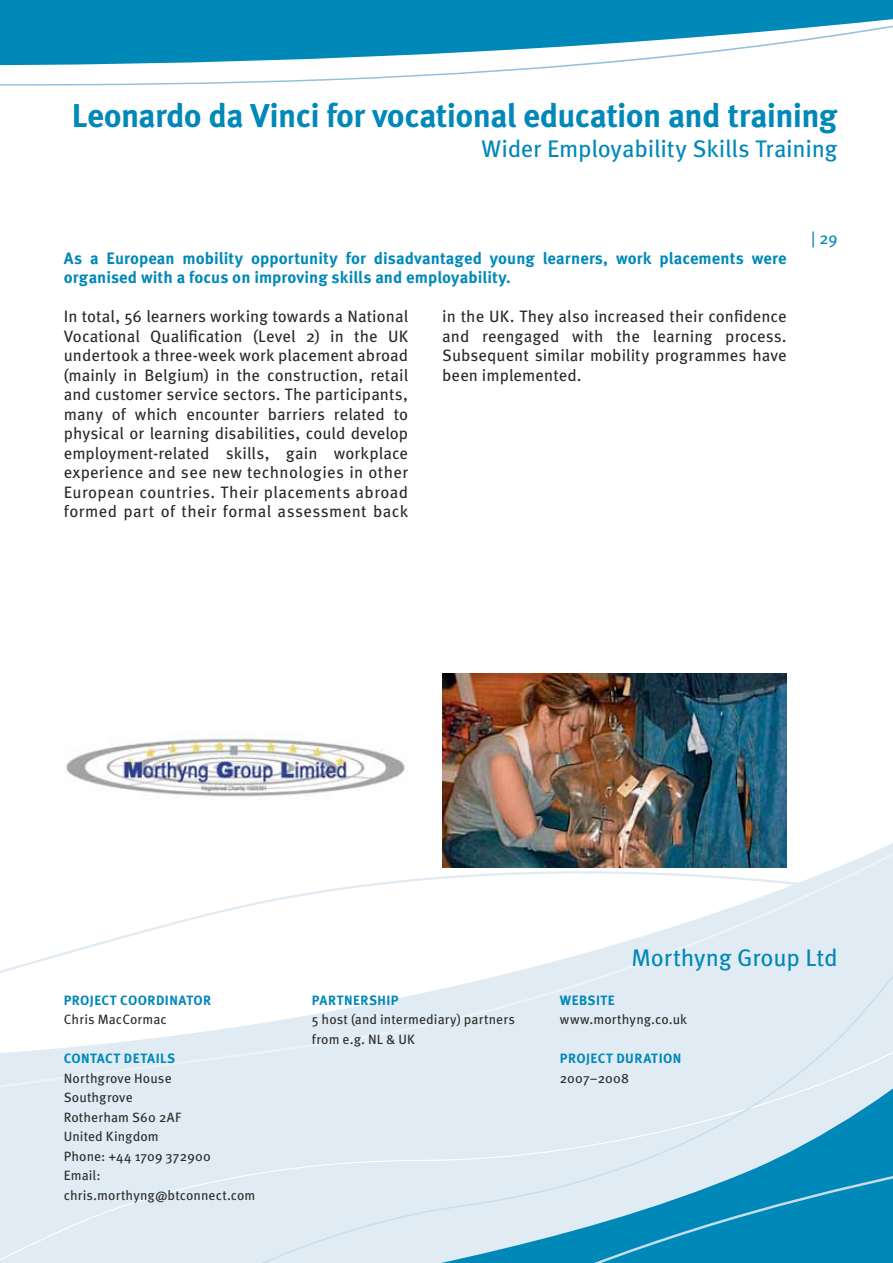
<style>
.page{position:relative;width:893px;height:1263px;background:#fff}
.page>*{position:absolute;margin:0;border:0;box-sizing:border-box;transform-origin:0 0}
.t1{font:700 33px "Meta Pro";letter-spacing:-.02em;color:#0088b9}
.t2{font:24px "Meta Pro";letter-spacing:-.01em;color:#0088b9}
.t3{font:16.5px/19.5px "Meta Pro";letter-spacing:.02em;color:#292b2a;text-align:justify}
.t4{font:700 16.5px/19.5px "Meta Pro";letter-spacing:.005em;color:#0088b9}
.t5{font:16.5px "Meta Pro";color:#0088b9}
.t6{font:13.5px/19.5px "Meta Pro";letter-spacing:.005em;color:#292b2a}
.t7{font:700 13.5px "Meta Pro";letter-spacing:.035em;color:#0088b9}
</style>
<div class="page">
<div style="left:0;top:843px;width:893px;height:420px;background:#e1ebf3"></div>
<svg style="left:162px;top:1088px;width:731px;height:175px;background:#abd3e5"></svg>
<svg style="left:0;top:0;width:893px;height:82px;fill:#0088b9"></svg>
<svg style="left:0;top:846px;width:893px;height:242px"></svg>
<img style="left:442px;top:673px;width:345px;height:194px">
<img style="left:66px;top:731px;width:339px;height:66px">
<h1 class="t1" style="left:72px;top:104px;width:767px">Leonardo da Vinci for vocational education and training</h1>
<h2 class="t2" style="left:481px;top:140px;width:358px">Wider Employability Skills Training</h2>
<p class="t4" style="left:64px;top:250px;width:724px">As a European mobility opportunity for disadvantaged young learners, work placements were organised with a focus on improving skills and employability.</p>
<p class="t3" style="left:64px;top:309px;width:346px">In total, 56 learners working towards a National Vocational Qualification (Level 2) in the UK undertook a three-week work placement abroad (mainly in Belgium) in the construction, retail and customer service sectors. The participants, many of which encounter barriers related to physical or learning disabilities, could develop employment-related skills, gain workplace experience and see new technologies in other European countries. Their placements abroad formed part of their formal assessment back</p>
<p class="t3" style="left:442px;top:309px;width:346px">in the UK. They also increased their confidence and reengaged with the learning process.<br>Subsequent similar mobility programmes have been implemented.</p>
<p class="t5" style="left:811px;top:232px;width:28px">| 29</p>
<p class="t7" style="left:64px;top:995px;width:149px">PROJECT COORDINATOR</p>
<p class="t6" style="left:64px;top:1011px;width:105px">Chris MacCormac</p>
<p class="t7" style="left:64px;top:1054px;width:113px">CONTACT DETAILS</p>
<p class="t6" style="left:64px;top:1070px;width:193px">Northgrove House<br>Southgrove<br>Rotherham S60 2AF<br>United Kingdom<br>Phone: +44 1709 372900<br>Email: chris.morthyng@btconnect.com</p>
<p class="t7" style="left:312px;top:995px;width:88px">PARTNERSHIP</p>
<p class="t6" style="left:312px;top:1011px;width:205px">5 host (and intermediary) partners from e.g. NL &amp; UK</p>
<h2 class="t2" style="left:631px;top:949px;width:208px">Morthyng Group Ltd</h2>
<p class="t7" style="left:560px;top:995px;width:56px">WEBSITE</p>
<p class="t6" style="left:560px;top:1011px;width:129px">www.morthyng.co.uk</p>
<p class="t7" style="left:560px;top:1054px;width:123px">PROJECT DURATION</p>
<p class="t6" style="left:560px;top:1070px;width:71px">2007–2008</p>
</div>
